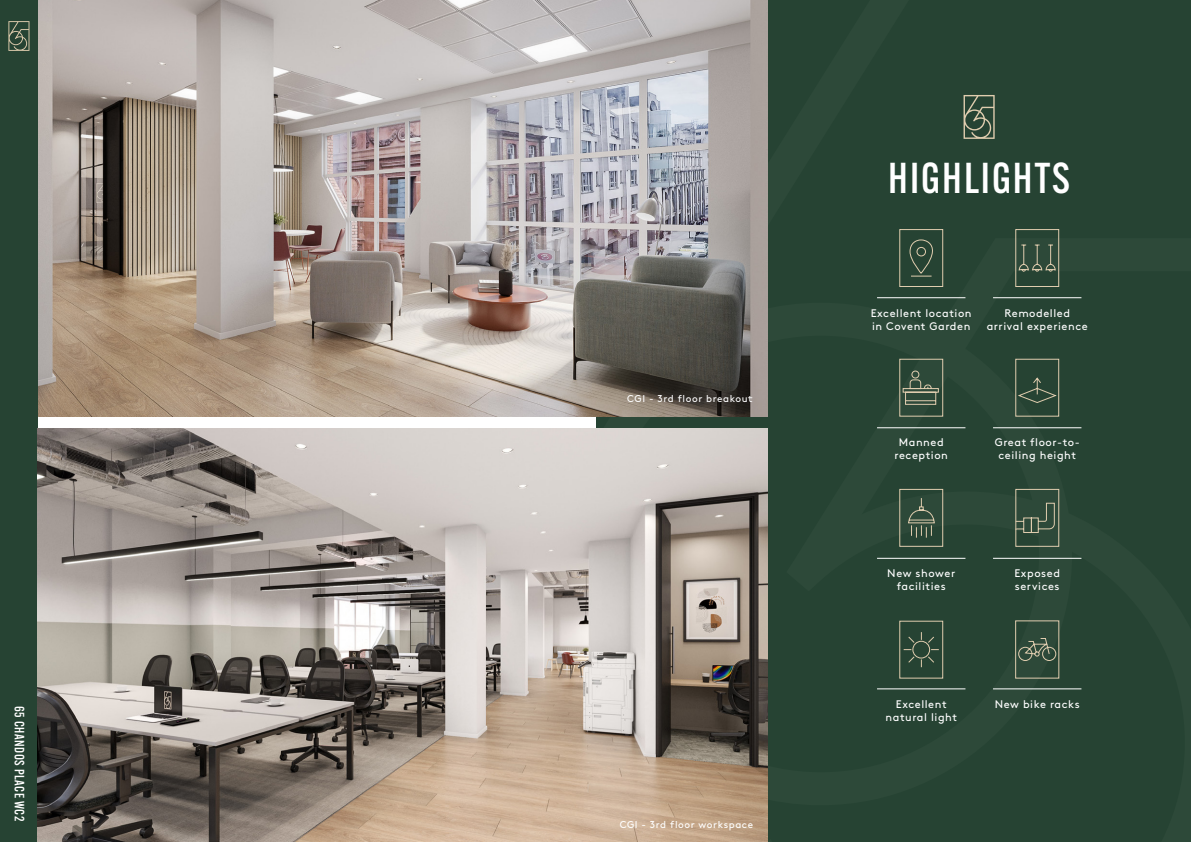
<style>
.page{position:relative;width:1191px;height:842px;background:#fff}
.page>*{position:absolute;margin:0;border:0;box-sizing:border-box;transform-origin:0 0}
.t1{font:500 42.3px "Alternate Gothic ATF";letter-spacing:.04em;color:#fff}
.t2{font:500 13.2px "Alternate Gothic ATF";letter-spacing:.04em;color:#fff}
.t3{font:11px/13px "Brown";letter-spacing:.05em;color:#fff;text-align:center}
.t4{font:9.9px "Brown";letter-spacing:.06em;color:#fff}
</style>
<div class="page">
<div style="left:595px;top:0;width:596px;height:842px;background:#264333"></div>
<img style="left:38px;top:0;width:729px;height:416px">
<div style="left:899px;top:229px;width:44px;height:58px;border:1px solid #e0cdaf"></div>
<svg style="left:909px;top:239px;width:24px;height:38px"></svg>
<hr style="left:877px;top:297px;width:88px;height:1px;background:#fff">
<div style="left:1015px;top:229px;width:44px;height:58px;border:1px solid #e0cdaf"></div>
<svg style="left:1018px;top:244px;width:38px;height:29px"></svg>
<hr style="left:993px;top:297px;width:88px;height:1px;background:#fff">
<div style="left:899px;top:359px;width:44px;height:58px;border:1px solid #e0cdaf"></div>
<svg style="left:902px;top:370px;width:37px;height:35px"></svg>
<hr style="left:877px;top:427px;width:88px;height:1px;background:#fff">
<div style="left:899px;top:489px;width:44px;height:58px;border:1px solid #e0cdaf"></div>
<svg style="left:907px;top:497px;width:28px;height:42px"></svg>
<hr style="left:993px;top:427px;width:88px;height:1px;background:#fff">
<div style="left:1015px;top:359px;width:44px;height:58px;border:1px solid #e0cdaf"></div>
<svg style="left:1016px;top:377px;width:40px;height:27px"></svg>
<div style="left:1015px;top:489px;width:44px;height:58px;border:1px solid #e0cdaf"></div>
<svg style="left:1014px;top:502px;width:41px;height:31px"></svg>
<hr style="left:993px;top:558px;width:88px;height:1px;background:#fff">
<hr style="left:877px;top:558px;width:88px;height:1px;background:#fff">
<svg style="left:963px;top:95px;width:31px;height:44px"></svg>
<div style="left:0;top:0;width:38px;height:842px;background:#264333"></div>
<svg style="left:8px;top:21px;width:21px;height:30px"></svg>
<hr style="left:993px;top:688px;width:88px;height:1px;background:#fff">
<img style="left:38px;top:428px;width:729px;height:414px">
<div style="left:899px;top:621px;width:44px;height:58px;border:1px solid #e0cdaf"></div>
<svg style="left:902px;top:631px;width:37px;height:37px"></svg>
<hr style="left:877px;top:688px;width:88px;height:1px;background:#fff">
<svg style="left:1014px;top:620px;width:45px;height:59px;background:#435947"></svg>
<p class="t2" style="left:28px;top:706px;width:117px;rotate:90deg">65 CHANDOS PLACE WC2</p>
<p class="t4" style="left:627px;top:391px;width:127px">CGI - 3rd floor breakout</p>
<p class="t4" style="left:619px;top:817px;width:135px">CGI - 3rd floor workspace</p>
<h1 class="t1" style="left:888px;top:151px;width:183px">HIGHLIGHTS</h1>
<p class="t3" style="left:870px;top:305px;width:102px;text-align:left">Excellent location in Covent Garden</p>
<p class="t3" style="left:986px;top:305px;width:103px">Remodelled arrival experience</p>
<p class="t3" style="left:894px;top:435px;width:55px">Manned reception</p>
<p class="t3" style="left:994px;top:435px;width:87px">Great floor-to&shy;ceiling height</p>
<p class="t3" style="left:887px;top:566px;width:69px">New shower facilities</p>
<p class="t3" style="left:1014px;top:566px;width:47px;text-align:left">Exposed services</p>
<p class="t3" style="left:885px;top:696px;width:73px">Excellent natural light</p>
<p class="t3" style="left:994px;top:696px;width:86px">New bike racks</p>
</div>
